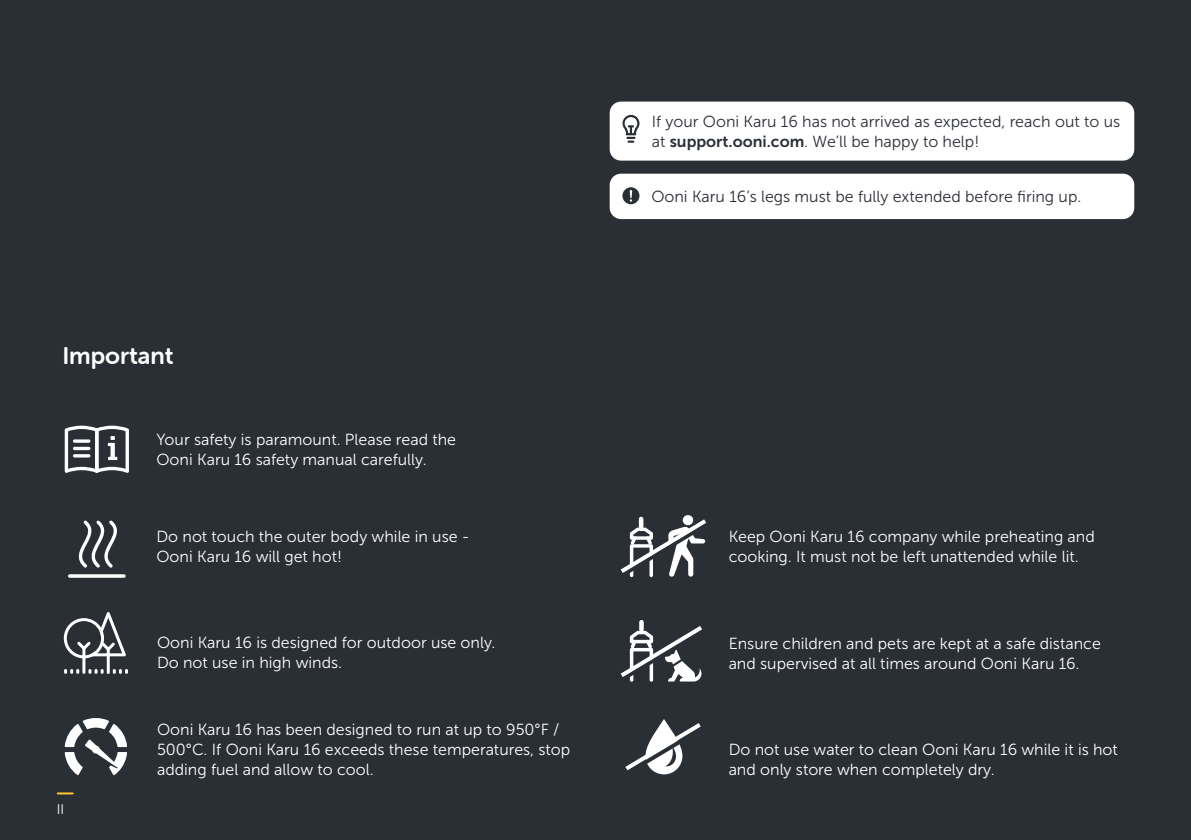
<style>
.page{position:relative;width:1191px;height:840px;background:#fff}
.page>*{position:absolute;margin:0;border:0;box-sizing:border-box;transform-origin:0 0}
.t1{font:24px "Museo Sans Rounded 700";color:#fff}
.t2{font:16px/20px "Museo Sans 300";color:#fff}
.t3{font:16px/20px "Museo Sans 300";color:#2a2e35}
.t4{font:14px "Museo Sans Rounded 300";color:#fff}
.s1{font-family:"Museo Sans 700"}
</style>
<div class="page">
<div style="left:0;top:0;width:1191px;height:839px;background:#2a2e35"></div>
<hr style="left:82px;top:646px;width:3px;height:27px;background:#fff">
<hr style="left:107px;top:647px;width:3px;height:26px;background:#fff">
<svg style="left:64px;top:612px;width:62px;height:46px"></svg>
<svg style="left:88px;top:669px;width:16px;height:4px"></svg>
<svg style="left:113px;top:669px;width:15px;height:4px"></svg>
<svg style="left:64px;top:669px;width:15px;height:4px"></svg>
<hr style="left:68px;top:574px;width:58px;height:3px;background:#fff;border-radius:2px">
<svg style="left:78px;top:520px;width:39px;height:47px"></svg>
<svg style="left:65px;top:718px;width:62px;height:56px"></svg>
<svg style="left:65px;top:425px;width:64px;height:47px"></svg>
<div style="left:609px;top:173px;width:525px;height:46px;background:#fff;border-radius:11px"></div>
<svg style="left:622px;top:187px;width:17px;height:17px"></svg>
<svg style="left:620px;top:515px;width:86px;height:63px"></svg>
<svg style="left:625px;top:719px;width:76px;height:56px"></svg>
<svg style="left:620px;top:626px;width:82px;height:56px"></svg>
<hr style="left:639px;top:516px;width:4px;height:12px;background:#fff;border-radius:2px">
<div style="left:639px;top:619px;width:5px;height:12px;background:#fff;border-radius:2px"></div>
<svg style="left:58px;top:792px;width:15px;height:2px"></svg>
<div style="left:609px;top:101px;width:525px;height:59px;background:#fff;border-radius:11px"></div>
<svg style="left:622px;top:115px;width:17px;height:28px"></svg>
<h1 class="t1" style="left:62px;top:342px;width:113px">Important</h1>
<p class="t2" style="left:156px;top:429px;width:301px">Your safety is paramount. Please read the<br>Ooni Karu 16 safety manual carefully.</p>
<p class="t2" style="left:156px;top:526px;width:315px">Do not touch the outer body while in use -<br>Ooni Karu 16 will get hot!</p>
<p class="t2" style="left:157px;top:632px;width:340px">Ooni Karu 16 is designed for outdoor use only.<br>Do not use in high winds.</p>
<p class="t4" style="left:57px;top:801px;width:9px">II</p>
<p class="t2" style="left:157px;top:719px;width:415px">Ooni Karu 16 has been designed to run at up to 950°F /<br>500°C. If Ooni Karu 16 exceeds these temperatures, stop adding fuel and allow to cool.</p>
<p class="t3" style="left:652px;top:112px;width:470px">If your Ooni Karu 16 has not arrived as expected, reach out to us at <span class="s1">support.ooni.com</span>. We’ll be happy to help!</p>
<p class="t3" style="left:651px;top:186px;width:431px">Ooni Karu 16’s legs must be fully extended before firing up.</p>
<p class="t2" style="left:728px;top:526px;width:368px">Keep Ooni Karu 16 company while preheating and cooking. It must not be left unattended while lit.</p>
<p class="t2" style="left:728px;top:633px;width:374px">Ensure children and pets are kept at a safe distance and supervised at all times around Ooni Karu 16.</p>
<p class="t2" style="left:728px;top:738px;width:391px">Do not use water to clean Ooni Karu 16 while it is hot and only store when completely dry.</p>
</div>
